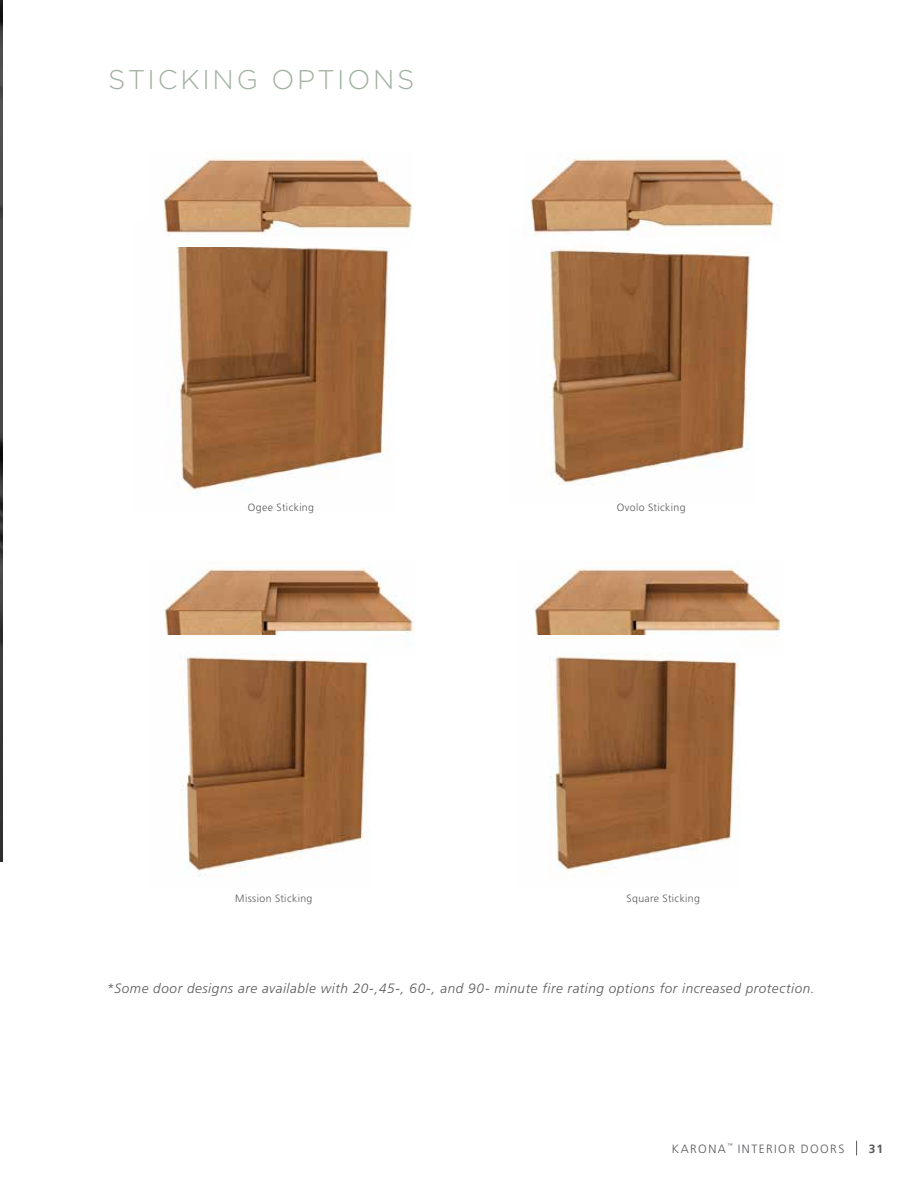
<style>
.page{position:relative;width:918px;height:1188px;background:#fff}
.page>*{position:absolute;margin:0;border:0;box-sizing:border-box;transform-origin:0 0}
.t1{font:300 27px "Gotham";letter-spacing:.1em;color:#a1b1a1}
.t2{font:italic 300 13.5px "Frutiger LT Std";letter-spacing:.04em;color:#58595b}
.t3{font:300 12px "Frutiger LT Std";letter-spacing:.12em;color:#58595b}
.t4{font:700 12px "Frutiger LT Std";color:#58595b}
.t5{font:300 10.5px "Frutiger LT Std";letter-spacing:.035em;color:#58595b}
.t6{font:300 5.25px "Frutiger LT Std";color:#58595b}
</style>
<div class="page">
<img style="left:544px;top:248px;width:207px;height:237px">
<img style="left:530px;top:151px;width:250px;height:85px">
<img style="left:167px;top:247px;width:222px;height:247px">
<img style="left:163px;top:157px;width:250px;height:79px">
<img style="left:164px;top:567px;width:250px;height:70px">
<img style="left:164px;top:635px;width:208px;height:242px">
<img style="left:534px;top:568px;width:248px;height:67px">
<img style="left:549px;top:655px;width:190px;height:218px">
<img style="left:0;top:0;width:2px;height:862px">
<svg style="left:856px;top:1141px;width:1px;height:14px"></svg>
<h1 class="t1" style="left:108px;top:65px;width:308px">STICKING OPTIONS</h1>
<p class="t5" style="left:248px;top:502px;width:68px">Ogee Sticking</p>
<p class="t5" style="left:617px;top:502px;width:70px">Ovolo Sticking</p>
<p class="t5" style="left:235px;top:893px;width:79px">Mission Sticking</p>
<p class="t5" style="left:626px;top:893px;width:75px">Square Sticking</p>
<p class="t2" style="left:107px;top:981px;width:709px">*Some door designs are available with 20-,45-, 60-, and 90- minute fire rating options for increased protection.</p>
<p class="t6" style="left:727px;top:1142px;width:7px">™</p>
<p class="t3" style="left:672px;top:1142px;width:56px">KARONA</p>
<p class="t4" style="left:869px;top:1141px;width:16px">31</p>
<p class="t3" style="left:738px;top:1142px;width:108px">INTERIOR DOORS</p>
</div>
